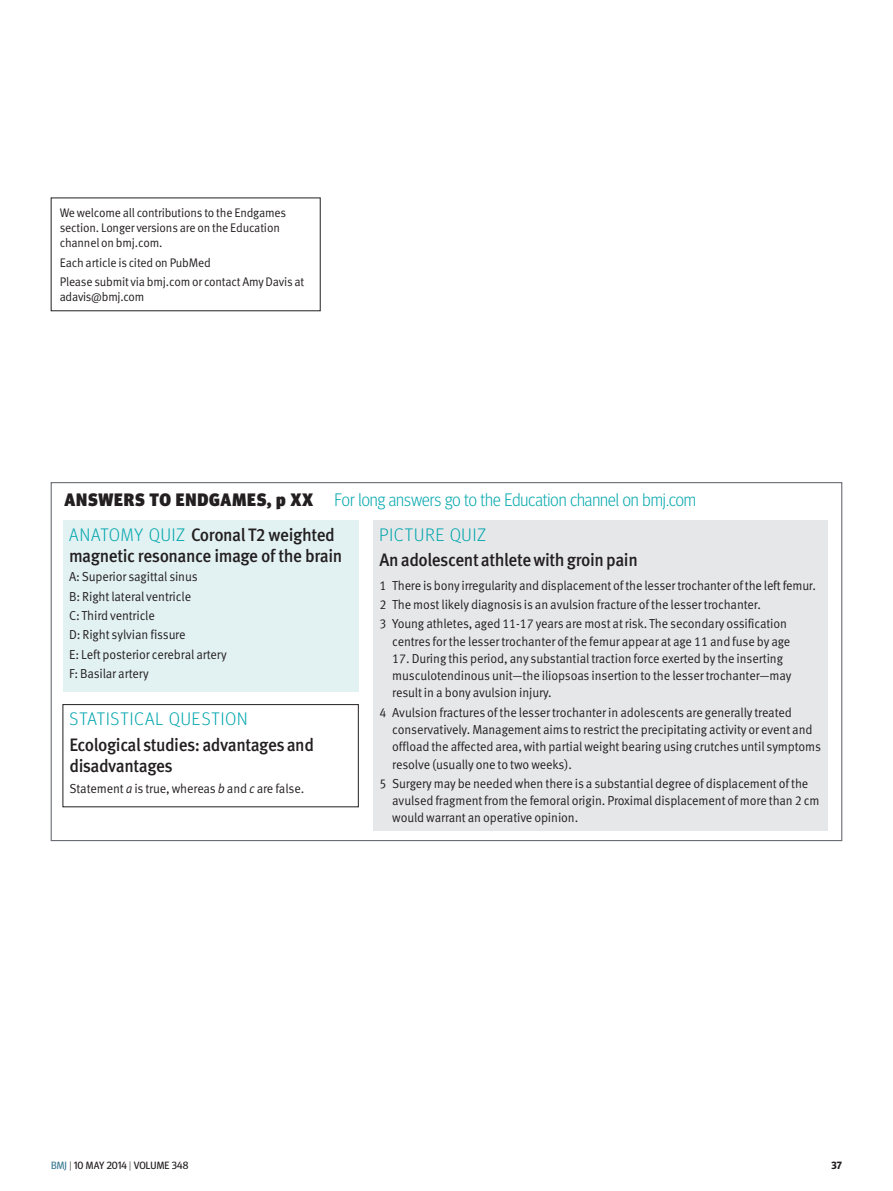
<style>
.page{position:relative;width:893px;height:1191px;background:#fff}
.page>*{position:absolute;margin:0;border:0;box-sizing:border-box;transform-origin:0 0}
.endgame_head{font:500 18px/21px "Meta Pro";letter-spacing:-.025em;color:#231f20;scale:.95 1}
.ENDGAME_section_slug{font:300 18px "Meta Headline OT";letter-spacing:.005em;color:#00a6ad;scale:.95 1}
.ENDGAME_section_slug-2{font:300 18px "Meta Headline OT";letter-spacing:.055em;color:#00a6ad}
.END_List_1{font:13.05px/17.2px "Meta Pro Normal";letter-spacing:-.01em;color:#231f20;scale:.95 1}
.endgame_sans_text{font:13.05px "Meta Pro Normal";letter-spacing:-.01em;color:#231f20;scale:.95 1}
.box_text{font:12.45px/15px "Meta Pro Normal";letter-spacing:-.015em;color:#231f20;scale:.95 1}
.t1{font:10.5px "Meta Headline OT";letter-spacing:.01em;color:#231f20}
.t2{font:700 10.5px "Meta Headline OT";color:#231f20}
.s1{font-family:"Meta Normal LF"}
.s2{font-weight:900;color:#231f20}
.s3{font-family:"Meta Headline OT";font-weight:300;color:#00a6ad}
.s4{font-style:italic}
.s5{color:#3c7b93}
.s6{font-weight:300}
</style>
<div class="page">
<div style="left:373px;top:520px;width:454px;height:310px;background:#e6e7e9"></div>
<div style="left:63px;top:520px;width:295px;height:171px;background:#e2f1f2"></div>
<div style="left:63px;top:704px;width:295px;height:103px;border:1px solid #231f20"></div>
<p class="box_text" style="left:60px;top:205px;width:240px">We welcome all contributions to the Endgames section. Longer versions are on the Education channel on bmj.com.</p>
<p class="box_text" style="left:60px;top:254px;width:161px">Each article is cited on PubMed</p>
<p class="box_text" style="left:60px;top:273px;width:259px">Please submit via bmj.com or contact Amy Davis at <span class="s1">adavis@bmj.com</span></p>
<p class="ENDGAME_section_slug" style="left:65px;top:489px;width:666px"><span class="s2">ANSWERS TO ENDGAMES, p XX</span> For long answers go to the Education channel on bmj.com</p>
<p class="ENDGAME_section_slug-2" style="left:380px;top:523px;width:108px">PICTURE QUIZ</p>
<p class="endgame_head" style="left:379px;top:548px;width:273px">An adolescent athlete with groin pain</p>
<p class="END_List_1" style="left:379px;top:575px;width:461px">1 There is bony irregularity and displacement of the lesser trochanter of the left femur.</p>
<p class="END_List_1" style="left:379px;top:595px;width:403px">2 The most likely diagnosis is an avulsion fracture of the lesser trochanter.</p>
<p class="END_List_1" style="left:379px;top:614px;width:434px;text-align:right">3 Young athletes, aged 11-17 years are most at risk. The secondary ossification centres for the lesser trochanter of the femur appear at age 11 and fuse by age</p>
<p class="END_List_1" style="left:392px;top:649px;width:422px">17. During this period, any substantial traction force exerted by the inserting musculotendinous unit—the iliopsoas insertion to the lesser trochanter—may result in a bony avulsion injury.</p>
<p class="END_List_1" style="left:392px;top:703px;width:453px;text-indent:-13px">4 Avulsion fractures of the lesser trochanter in adolescents are generally treated conservatively. Management aims to restrict the precipitating activity or event and offload the affected area, with partial weight bearing using crutches until symptoms resolve (usually one to two weeks).</p>
<p class="END_List_1" style="left:392px;top:774px;width:451px;text-indent:-13px">5 Surgery may be needed when there is a substantial degree of displacement of the avulsed fragment from the femoral origin. Proximal displacement of more than 2 cm would warrant an operative opinion.</p>
<p class="endgame_head" style="left:69px;top:523px;width:289px"><span class="s3">ANATOMY QUIZ</span> Coronal T2 weighted magnetic resonance image of the brain</p>
<p class="END_List_1" style="left:69px;top:567px;width:137px">A: Superior sagittal sinus</p>
<p class="END_List_1" style="left:69px;top:586px;width:130px">B: Right lateral ventricle</p>
<p class="END_List_1" style="left:69px;top:606px;width:92px">C: Third ventricle</p>
<p class="END_List_1" style="left:69px;top:625px;width:124px">D: Right sylvian fissure</p>
<p class="END_List_1" style="left:69px;top:644px;width:167px">E: Left posterior cerebral artery</p>
<p class="END_List_1" style="left:69px;top:664px;width:85px">F: Basilar artery</p>
<p class="ENDGAME_section_slug-2" style="left:70px;top:708px;width:179px">STATISTICAL QUESTION</p>
<p class="endgame_head" style="left:69px;top:733px;width:259px">Ecological studies: advantages and disadvantages</p>
<p class="endgame_sans_text" style="left:69px;top:779px;width:249px">Statement <span class="s4">a</span> is true, whereas <span class="s4">b</span> and <span class="s4">c</span> are false.</p>
<p class="t1" style="left:51px;top:1159px;width:139px"><span class="s5">BMJ</span> <span class="s6">|</span> 10 MAY 2014 <span class="s6">|</span> VOLUME 348</p>
<p class="t2" style="left:832px;top:1159px;width:12px">37</p>
</div>
